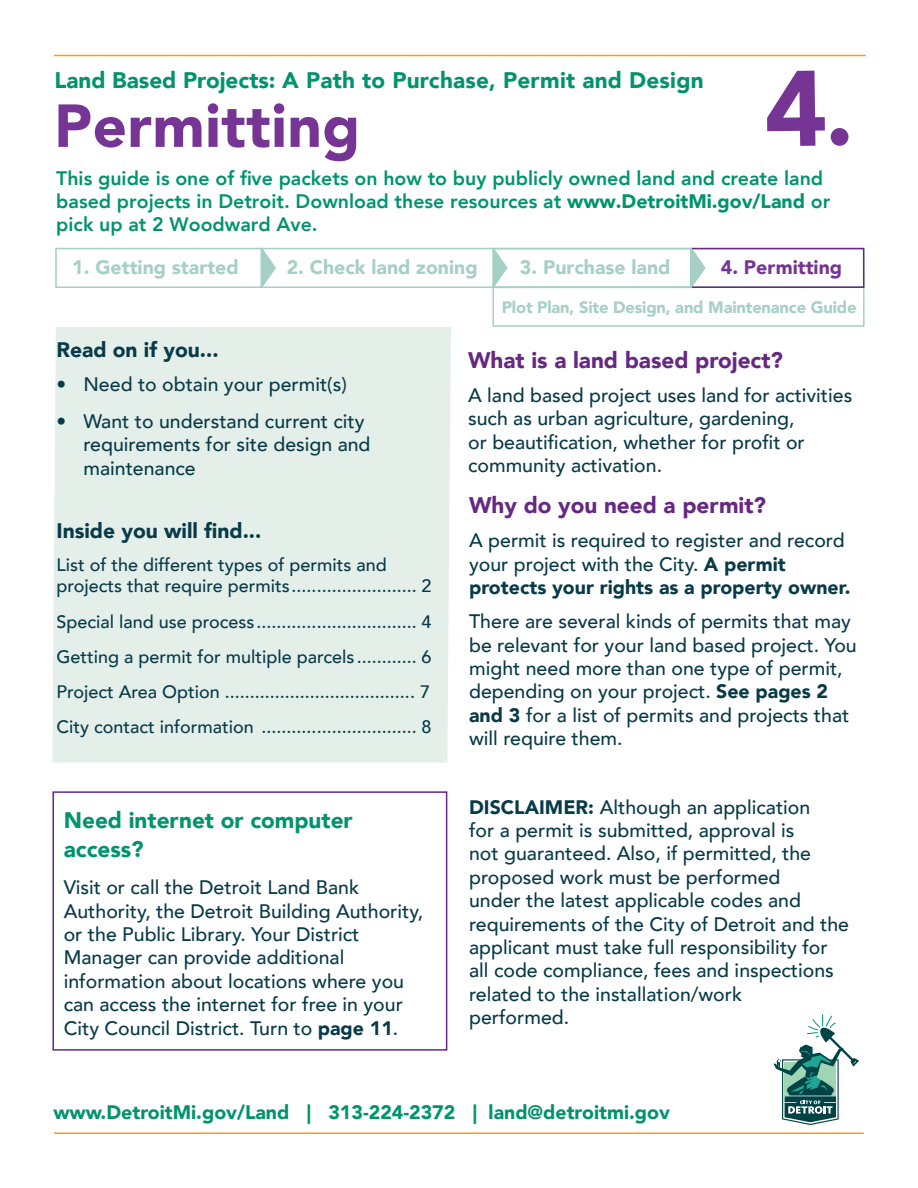
<style>
.page{position:relative;width:918px;height:1188px;background:#fff}
.page>*{position:absolute;margin:0;border:0;box-sizing:border-box;transform-origin:0 0}
.t1{font:900 60px "Avenir";letter-spacing:.01em;color:#763594}
.Inside_subhead{font:900 22.5px/28.8px "Avenir";color:#00946e}
.H3__bold__dark_blue{font:900 22.5px "Avenir";color:#662882}
.Front_Cover_Subhead{font:900 21px "Avenir";color:#083a48}
.Paragraph_Style_2{font:500 19.5px/23.4px "Avenir";color:#083a48}
.t2{font:800 19.5px/23.4px "Avenir";color:#00946e}
.t3{font:900 19.5px "Avenir";color:#00946e}
.t4{font:900 19.5px "Avenir";color:#a6cfc6}
.t5{font:900 19.5px "Avenir";color:#763594}
.t6{font:500 18px/21.6px "Avenir";color:#083a48}
.t7{font:900 16.5px "Avenir";letter-spacing:-.01em;color:#a6cfc6}
.s1{font-weight:900}
</style>
<div class="page">
<svg style="left:774px;top:1015px;width:85px;height:110px"></svg>
<hr style="left:54px;top:1132px;width:810px;height:2px;background:#f89e1c">
<div style="left:259px;top:248px;width:605px;height:40px;border:2px solid #a6cfc6"></div>
<hr style="left:54px;top:55px;width:812px;height:1px;background:#f89e1c">
<div style="left:493px;top:286px;width:372px;height:41px;border:2px solid #a6cfc6"></div>
<svg style="left:55px;top:248px;width:221px;height:40px"></svg>
<svg style="left:767px;top:71px;width:58px;height:75px"></svg>
<div style="left:831px;top:128px;width:17px;height:18px;background:#763594;border-radius:50%"></div>
<div style="left:691px;top:248px;width:173px;height:40px;border:2px solid #662882"></div>
<svg style="left:492px;top:248px;width:214px;height:40px"></svg>
<div style="left:52px;top:327px;width:399px;height:435px;background:#e4efea"></div>
<div style="left:52px;top:791px;width:395px;height:260px;border:2px solid #662882"></div>
<p class="Inside_subhead" style="left:54px;top:65px;width:651px">Land Based Projects: A Path to Purchase, Permit and Design</p>
<h1 class="t1" style="left:54px;top:75px;width:308px">Permitting</h1>
<p class="t2" style="left:56px;top:166px;width:776px">This guide is one of five packets on how to buy publicly owned land and create land based projects in Detroit. Download these resources at <span class="s1">www.DetroitMi.gov/Land</span> or pick up at 2 Woodward Ave.</p>
<p class="t4" style="left:72px;top:251px;width:168px">1. Getting started</p>
<p class="t4" style="left:287px;top:251px;width:193px">2. Check land zoning</p>
<p class="t4" style="left:520px;top:251px;width:152px">3. Purchase land</p>
<p class="t5" style="left:721px;top:251px;width:123px">4. Permitting</p>
<p class="Front_Cover_Subhead" style="left:56px;top:331px;width:164px">Read on if you...</p>
<p class="Paragraph_Style_2" style="left:56px;top:371px;width:292px">• Need to obtain your permit(s)</p>
<p class="Paragraph_Style_2" style="left:83px;top:408px;width:289px;text-indent:-27px">• Want to understand current city requirements for site design and maintenance</p>
<p class="Front_Cover_Subhead" style="left:56px;top:513px;width:206px">Inside you will find...</p>
<p class="t6" style="left:56px;top:553px;width:377px">List of the different types of permits and projects that require permits......................... 2</p>
<p class="t6" style="left:56px;top:610px;width:377px">Special land use process ................................ 4</p>
<p class="t6" style="left:56px;top:645px;width:377px">Getting a permit for multiple parcels ............ 6</p>
<p class="t6" style="left:56px;top:680px;width:375px">Project Area Option ...................................... 7</p>
<p class="t6" style="left:56px;top:715px;width:377px">City contact information ............................... 8</p>
<p class="Inside_subhead" style="left:64px;top:806px;width:291px">Need internet or computer access?</p>
<p class="Paragraph_Style_2" style="left:64px;top:875px;width:361px">Visit or call the Detroit Land Bank Authority, the Detroit Building Authority, or the Public Library. Your District Manager can provide additional information about locations where you can access the internet for free in your City Council District. Turn to <span class="s1">page 11</span>.</p>
<p class="t7" style="left:502px;top:293px;width:356px">Plot Plan, Site Design, and Maintenance Guide</p>
<p class="H3__bold__dark_blue" style="left:468px;top:341px;width:317px">What is a land based project?</p>
<p class="Paragraph_Style_2" style="left:468px;top:382px;width:386px">A land based project uses land for activities such as urban agriculture, gardening,<br>or beautification, whether for profit or community activation.</p>
<p class="H3__bold__dark_blue" style="left:469px;top:486px;width:299px">Why do you need a permit?</p>
<p class="Paragraph_Style_2" style="left:469px;top:528px;width:383px">A permit is required to register and record your project with the City. <span class="s1">A permit protects your rights as a property owner.</span></p>
<p class="Paragraph_Style_2" style="left:469px;top:609px;width:389px">There are several kinds of permits that may be relevant for your land based project. You might need more than one type of permit, depending on your project. <span class="s1">See pages 2 and 3</span> for a list of permits and projects that will require them.</p>
<p class="Paragraph_Style_2" style="left:469px;top:794px;width:382px"><span class="s1">DISCLAIMER:</span> Although an application<br>for a permit is submitted, approval is<br>not guaranteed. Also, if permitted, the proposed work must be performed<br>under the latest applicable codes and requirements of the City of Detroit and the applicant must take full responsibility for all code compliance, fees and inspections related to the installation/work<br>performed.</p>
<p class="t3" style="left:53px;top:1096px;width:618px">www.DetroitMi.gov/Land | 313-224-2372 | land@detroitmi.gov</p>
</div>
